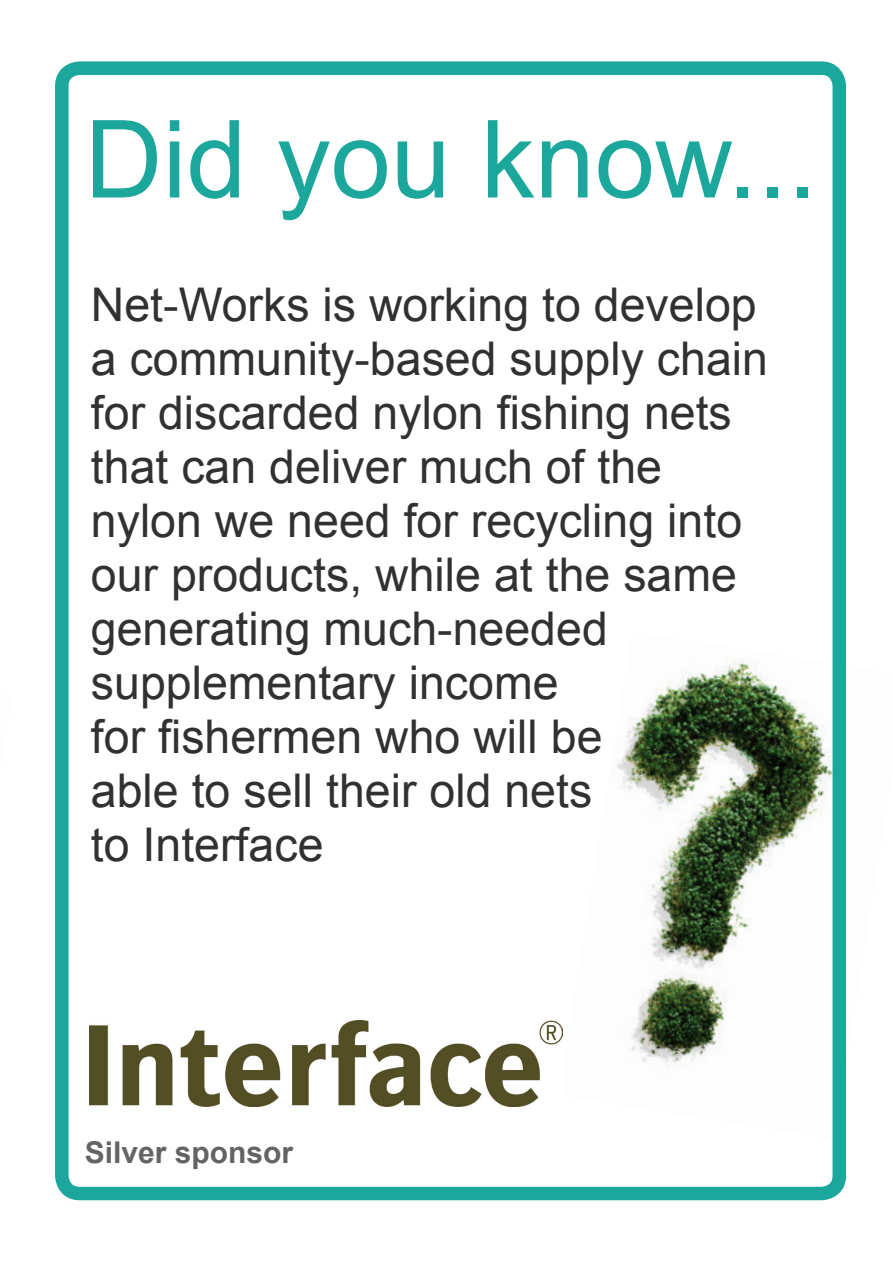
<style>
.page{position:relative;width:893px;height:1263px;background:#fff}
.page>*{position:absolute;margin:0;border:0;box-sizing:border-box;transform-origin:0 0}
.t1{font:108px "Arial";color:#1ca79d}
.t2{font:46.5px/54px "Arial";color:#303131}
.t3{font:700 30px "Arial";color:#646464}
</style>
<div class="page">
<img style="left:617px;top:631px;width:230px;height:508px">
<div style="left:55px;top:61px;width:791px;height:1139px;border:14px solid #1ca79d;border-radius:18px"></div>
<img style="left:90px;top:1020px;width:473px;height:86px">
<h1 class="t1" style="left:85px;top:89px;width:734px">Did you know...</h1>
<p class="t2" style="left:91px;top:278px;width:679px">Net-Works is working to develop a community-based supply chain for discarded nylon fishing nets that can deliver much of the nylon we need for recycling into our products, while at the same generating much-needed supplementary income<br>for fishermen who will be<br>able to sell their old nets<br>to Interface</p>
<p class="t3" style="left:85px;top:1133px;width:210px">Silver sponsor</p>
</div>
